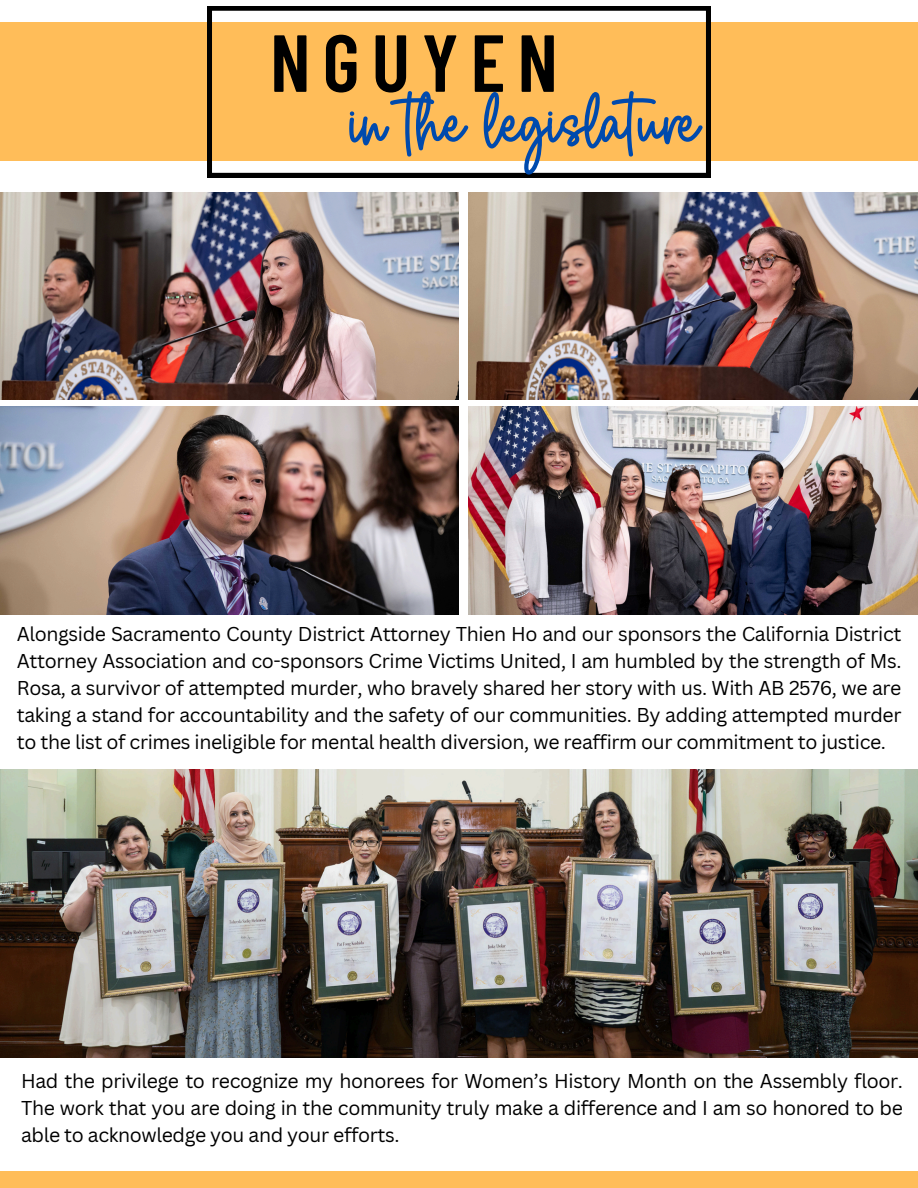
<style>
.page{position:relative;width:918px;height:1188px;background:#fff}
.page>*{position:absolute;margin:0;border:0;box-sizing:border-box;transform-origin:0 0}
.t1{font:82.8px "Pink Bloom";color:#004aad}
.t2{font:600 80.7px "Barlow Condensed";letter-spacing:.145em;color:#000}
.t3{font:19.5px/27px "Canva Sans";letter-spacing:-.02em;color:#000;text-align:justify}
</style>
<div class="page">
<div style="left:0;top:23px;width:918px;height:138px;background:#ffbd59"></div>
<div style="left:0;top:1171px;width:918px;height:17px;background:#ffbd59"></div>
<svg style="left:208px;top:6px;width:502px;height:171px"></svg>
<img style="left:468px;top:193px;width:450px;height:207px">
<img style="left:0;top:407px;width:459px;height:208px">
<img style="left:0;top:193px;width:459px;height:207px">
<img style="left:468px;top:407px;width:450px;height:208px">
<img style="left:0;top:770px;width:918px;height:288px">
<h1 class="t2" style="left:270px;top:11px;width:290px">NGUYEN</h1>
<h2 class="t1" style="left:349px;top:82px;width:351px">in the legislature</h2>
<p class="t3" style="left:17px;top:620px;width:886px">Alongside Sacramento County District Attorney Thien Ho and our sponsors the California District Attorney Association and co-sponsors Crime Victims United, I am humbled by the strength of Ms.<br>Rosa, a survivor of attempted murder, who bravely shared her story with us. With AB 2576, we are taking a stand for accountability and the safety of our communities. By adding attempted murder to the list of crimes ineligible for mental health diversion, we reaffirm our commitment to justice.</p>
<p class="t3" style="left:21px;top:1067px;width:883px">Had the privilege to recognize my honorees for Women’s History Month on the Assembly floor.<br>The work that you are doing in the community truly make a difference and I am so honored to be able to acknowledge you and your efforts.</p>
</div>
